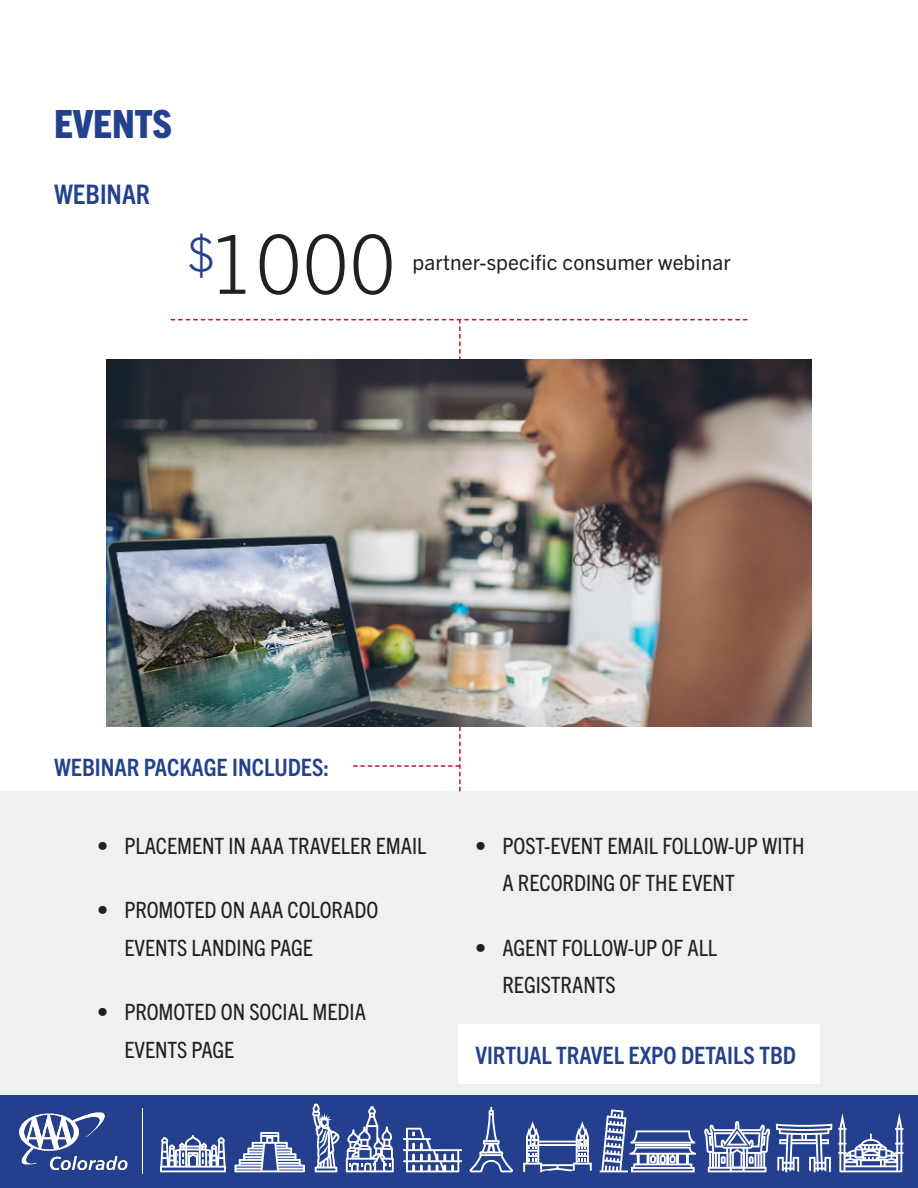
<style>
.page{position:relative;width:918px;height:1188px;background:#fff}
.page>*{position:absolute;margin:0;border:0;box-sizing:border-box;transform-origin:0 0}
.t1{font:300 81.9px "Trade Gothic Next LT Pro";color:#231f20}
.AAA_Header{font:800 condensed 39px "Trade Gothic Next LT Pro";color:#23418c}
.AAA_Header-2{font:700 condensed 27px "Trade Gothic Next LT Pro";color:#23418c}
.AAA_Header-3{font:700 condensed 24px "Trade Gothic Next LT Pro";color:#23418c}
.t2{font:condensed 22.5px/37.5px "Trade Gothic Next LT Pro";color:#231f20}
.AAA_Body_Copy{font:21px "Trade Gothic Next LT Pro";letter-spacing:.005em;color:#231f20}
</style>
<div class="page">
<div style="left:0;top:1095px;width:918px;height:93px;background:#233f8d"></div>
<img style="left:19px;top:1112px;width:109px;height:59px">
<svg style="left:469px;top:1107px;width:44px;height:65px"></svg>
<svg style="left:160px;top:1135px;width:66px;height:37px"></svg>
<svg style="left:235px;top:1132px;width:70px;height:40px"></svg>
<svg style="left:312px;top:1104px;width:28px;height:68px"></svg>
<svg style="left:403px;top:1128px;width:59px;height:44px"></svg>
<svg style="left:704px;top:1121px;width:66px;height:51px"></svg>
<svg style="left:838px;top:1113px;width:65px;height:59px"></svg>
<svg style="left:600px;top:1109px;width:96px;height:63px"></svg>
<svg style="left:346px;top:1106px;width:48px;height:66px"></svg>
<svg style="left:523px;top:1121px;width:69px;height:52px"></svg>
<svg style="left:776px;top:1124px;width:56px;height:48px"></svg>
<hr style="left:142px;top:1108px;width:1px;height:66px;background:#fff">
<div style="left:0;top:791px;width:918px;height:304px;background:#eff0f0"></div>
<div style="left:459px;top:1024px;width:361px;height:60px;background:#fff"></div>
<img style="left:107px;top:359px;width:704px;height:367px">
<img style="left:171px;top:319px;width:576px;height:472px">
<p class="AAA_Header" style="left:54px;top:97px;width:119px">EVENTS</p>
<p class="AAA_Header-2" style="left:54px;top:176px;width:98px">WEBINAR</p>
<p class="t1" style="left:187px;top:207px;width:210px"><sup>$</sup>1000</p>
<p class="AAA_Body_Copy" style="left:413px;top:248px;width:320px">partner-specific consumer webinar</p>
<p class="AAA_Header-3" style="left:54px;top:750px;width:277px">WEBINAR PACKAGE INCLUDES:</p>
<p class="t2" style="left:97px;top:825px;width:331px">• PLACEMENT IN AAA TRAVELER EMAIL</p>
<p class="t2" style="left:124px;top:890px;width:255px;text-indent:-27px">• PROMOTED ON AAA COLORADO<br>EVENTS LANDING PAGE</p>
<p class="t2" style="left:124px;top:992px;width:243px;text-indent:-27px">• PROMOTED ON SOCIAL MEDIA<br>EVENTS PAGE</p>
<p class="t2" style="left:502px;top:825px;width:304px;text-indent:-27px">• POST-EVENT EMAIL FOLLOW-UP WITH<br>A RECORDING OF THE EVENT</p>
<p class="t2" style="left:502px;top:927px;width:216px;text-indent:-27px">• AGENT FOLLOW-UP OF ALL<br>REGISTRANTS</p>
<p class="AAA_Header-3" style="left:475px;top:1039px;width:322px">VIRTUAL TRAVEL EXPO DETAILS TBD</p>
</div>
